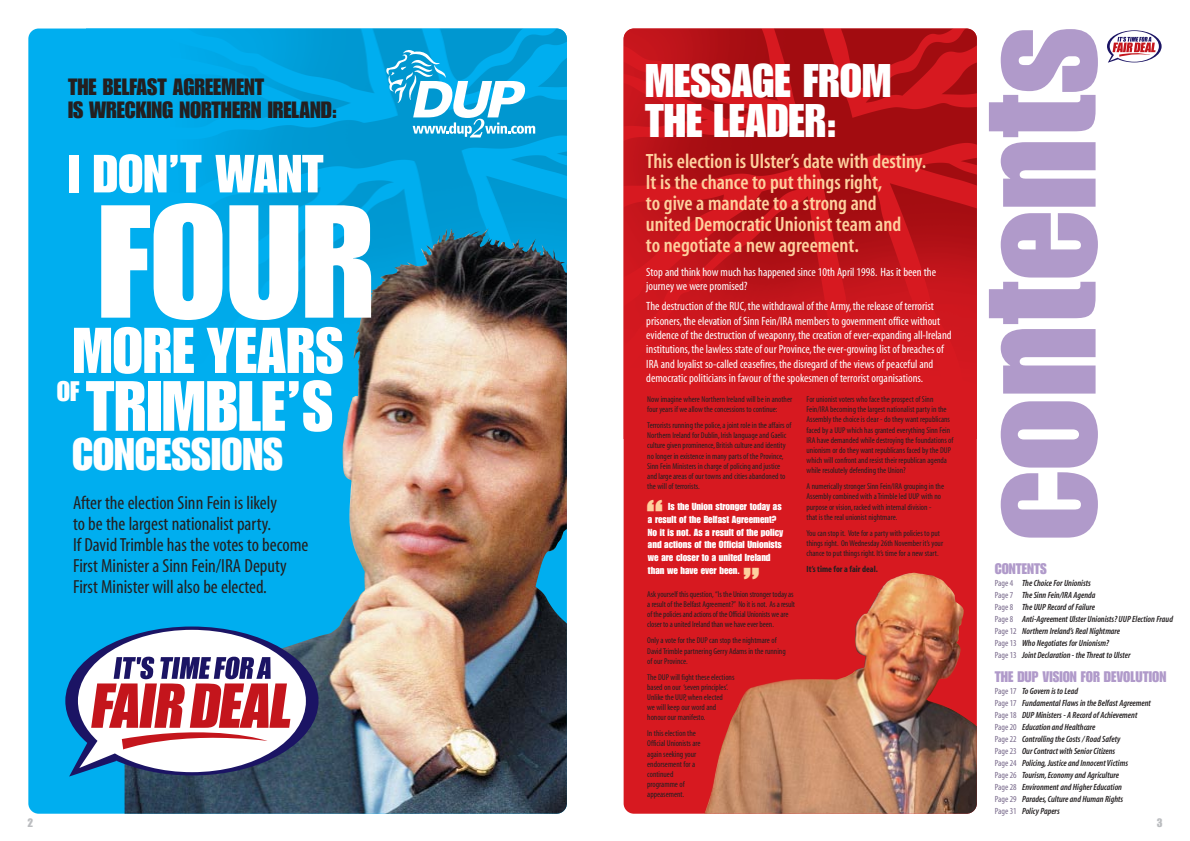
<style>
.page{position:relative;width:1190px;height:841px;background:#fff}
.page>*{position:absolute;margin:0;border:0;box-sizing:border-box;transform-origin:0 0}
.t1{font:157.8px "Impact";color:#b09aca}
.t2{font:157.3px "Impact";color:#fff}
.t3{font:69.6px "Impact";color:#fff}
.t4{font:63.2px "Impact";color:#fff}
.t5{font:52.5px "Impact";color:#fff}
.t6{font:47.9px "Impact";color:#fed09e}
.t7{font:46.2px/39.7px "Impact";color:#fff}
.t8{font:44.7px "Impact";color:#fff}
.t9{font:27.7px "Impact";color:#fff}
.t10{font:23.1px/22.5px "Impact";color:#231f20}
.t11{font:600 condensed 20.8px/21px "Myriad";color:#fed09e}
.t12{font:condensed 19px/21.1px "Myriad";color:#231f20}
.t13{font:15px "Impact";color:#b09aca}
.t14{font:condensed 12px/14.4px "Myriad";color:#fff}
.t15{font:12px "Impact";color:#bbbdc0}
.t16{font:10px/12.7px "Impact";color:#fff}
.t17{font:italic 600 condensed 9px/12px "Myriad";color:#231f20}
.t18{font:700 condensed 9px "Myriad";color:#231f20}
.t19{font:condensed 8.5px/10.2px "Myriad";color:#231f20}
.s1{font-weight:400;font-style:normal;color:#77688a}
</style>
<div class="page">
<div style="left:624px;top:29px;width:353px;height:785px;background:#d71920;border-radius:10px"></div>
<img style="left:624px;top:29px;width:353px;height:300px">
<img style="left:704px;top:573px;width:273px;height:241px">
<svg style="left:1107px;top:30px;width:55px;height:33px"></svg>
<svg style="left:28px;top:29px;width:539px;height:785px;background:#2389b0"></svg>
<img style="left:87px;top:29px;width:480px;height:402px">
<img style="left:125px;top:228px;width:355px;height:586px">
<svg style="left:386px;top:50px;width:149px;height:88px"></svg>
<svg style="left:65px;top:627px;width:254px;height:150px"></svg>
<h3 class="t10" style="left:68px;top:77px;width:271px">THE BELFAST AGREEMENT<br>IS WRECKING NORTHERN IRELAND:</h3>
<h3 class="t5" style="left:68px;top:155px;width:256px">I DON’T WANT</h3>
<h2 class="t2" style="left:98px;top:205px;width:278px">FOUR</h2>
<h3 class="t4" style="left:73px;top:328px;width:272px">MORE YEARS</h3>
<h3 class="t9" style="left:57px;top:381px;width:24px">OF</h3>
<h3 class="t3" style="left:86px;top:381px;width:249px">TRIMBLE’S</h3>
<h3 class="t8" style="left:72px;top:438px;width:213px">CONCESSIONS</h3>
<h3 class="t12" style="left:73px;top:494px;width:237px">After the election Sinn Fein is likely<br>to be the largest nationalist party.<br>If David Trimble has the votes to become First Minister a Sinn Fein/IRA Deputy First Minister will also be elected.</h3>
<h1 class="t1" style="left:983px;top:541px;width:516px;rotate:-90deg">contents</h1>
<h3 class="t7" style="left:645px;top:63px;width:248px">MESSAGE FROM<br>THE LEADER:</h3>
<h3 class="t11" style="left:646px;top:153px;width:282px">This election is Ulster’s date with destiny.<br>It is the chance to put things right,<br>to give a mandate to a strong and united Democratic Unionist team and<br>to negotiate a new agreement.</h3>
<h3 class="t14" style="left:646px;top:266px;width:291px">Stop and think how much has happened since 10th April 1998. Has it been the journey we were promised?</h3>
<p class="t14" style="left:646px;top:300px;width:307px">The destruction of the RUC, the withdrawal of the Army, the release of terrorist prisoners, the elevation of Sinn Fein/IRA members to government office without evidence of the destruction of weaponry, the creation of ever-expanding all-Ireland institutions, the lawless state of our Province, the ever-growing list of breaches of IRA and loyalist so-called ceasefires, the disregard of the views of peaceful and democratic politicians in favour of the spokesmen of terrorist organisations.</p>
<p class="t19" style="left:807px;top:395px;width:148px">For unionist voters who face the prospect of Sinn Fein/IRA becoming the largest nationalist party in the Assembly the choice is clear - do they want republicans faced by a UUP which has granted everything Sinn Fein IRA have demanded while destroying the foundations of unionism or do they want republicans faced by the DUP which will confront and resist their republican agenda while resolutely defending the Union?</p>
<p class="t19" style="left:807px;top:482px;width:139px">A numerically stronger Sinn Fein/IRA grouping in the Assembly combined with a Trimble led UUP with no purpose or vision, racked with internal division - that is the real unionist nightmare.</p>
<p class="t19" style="left:807px;top:529px;width:138px">You can stop it. Vote for a party with policies to put things right. On Wednesday 26th November it’s your chance to put things right.It’s time for a new start.</p>
<p class="t18" style="left:807px;top:566px;width:73px">It’s time for a fair deal.</p>
<p class="t19" style="left:647px;top:395px;width:147px">Now imagine where Northern Ireland will be in another four years if we allow the concessions to continue:</p>
<p class="t19" style="left:647px;top:421px;width:146px">Terrorists running the police, a joint role in the affairs of Northern Ireland for Dublin, Irish language and Gaelic culture given prominence, British culture and identity no longer in existence in many parts of the Province, Sinn Fein Ministers in charge of policing and justice and large areas of our towns and cities abandoned to the will of terrorists.</p>
<h3 class="t6" style="left:647px;top:500px;width:17px">“</h3>
<p class="t16" style="left:648px;top:501px;width:137px;text-indent:20px">Is the Union stronger today as a result of the Belfast Agreement?<br>No it is not. As a result of the policy and actions of the Official Unionists we are closer to a united Ireland than we have ever been.</p>
<h3 class="t6" style="left:743px;top:568px;width:17px">”</h3>
<h3 class="t13" style="left:995px;top:563px;width:54px">CONTENTS</h3>
<p class="t17" style="left:995px;top:577px;width:180px"><span class="s1">Page 4</span> The Choice For Unionists<br><span class="s1">Page 7</span> The Sinn Fein/IRA Agenda<br><span class="s1">Page 8</span> The UUP Record of Failure<br><span class="s1">Page 8</span> Anti-Agreement Ulster Unionists? UUP Election Fraud <span class="s1">Page 12</span> Northern Ireland’s Real Nightmare<br><span class="s1">Page 13</span> Who Negotiates for Unionism?<br><span class="s1">Page 13</span> Joint Declaration - the Threat to Ulster</p>
<h3 class="t13" style="left:995px;top:671px;width:173px">THE DUP VISION FOR DEVOLUTION</h3>
<p class="t17" style="left:995px;top:685px;width:158px"><span class="s1">Page 17</span> To Govern is to Lead<br><span class="s1">Page 17</span> Fundamental Flaws in the Belfast Agreement <span class="s1">Page 18</span> DUP Ministers - A Record of Achievement <span class="s1">Page 20</span> Education and Healthcare<br><span class="s1">Page 22</span> Controlling the Costs / Road Safety<br><span class="s1">Page 23</span> Our Contract with Senior Citizens<br><span class="s1">Page 24</span> Policing, Justice and Innocent Victims<br><span class="s1">Page 26</span> Tourism, Economy and Agriculture<br><span class="s1">Page 28</span> Environment and Higher Education<br><span class="s1">Page 29</span> Parades, Culture and Human Rights<br><span class="s1">Page 31</span> Policy Papers</p>
<p class="t19" style="left:647px;top:590px;width:149px">Ask yourself this question, “Is the Union stronger today as a result of the Belfast Agreement?” No it is not. As a result of the policies and actions of the Official Unionists we are closer to a united Ireland than we have ever been.</p>
<p class="t19" style="left:647px;top:636px;width:140px">Only a vote for the DUP can stop the nightmare of<br>David Trimble partnering Gerry Adams in the running of our Province.</p>
<p class="t19" style="left:647px;top:672px;width:89px">The DUP will fight these elections based on our ‘seven principles’.<br>Unlike the UUP, when elected<br>we will keep our word and honour our manifesto.</p>
<p class="t19" style="left:647px;top:729px;width:55px">In this election the<br>Official Unionists are again seeking your endorsement for a continued programme of appeasement.</p>
<h3 class="t15" style="left:27px;top:819px;width:7px">2</h3>
<h3 class="t15" style="left:1157px;top:819px;width:7px">3</h3>
</div>
